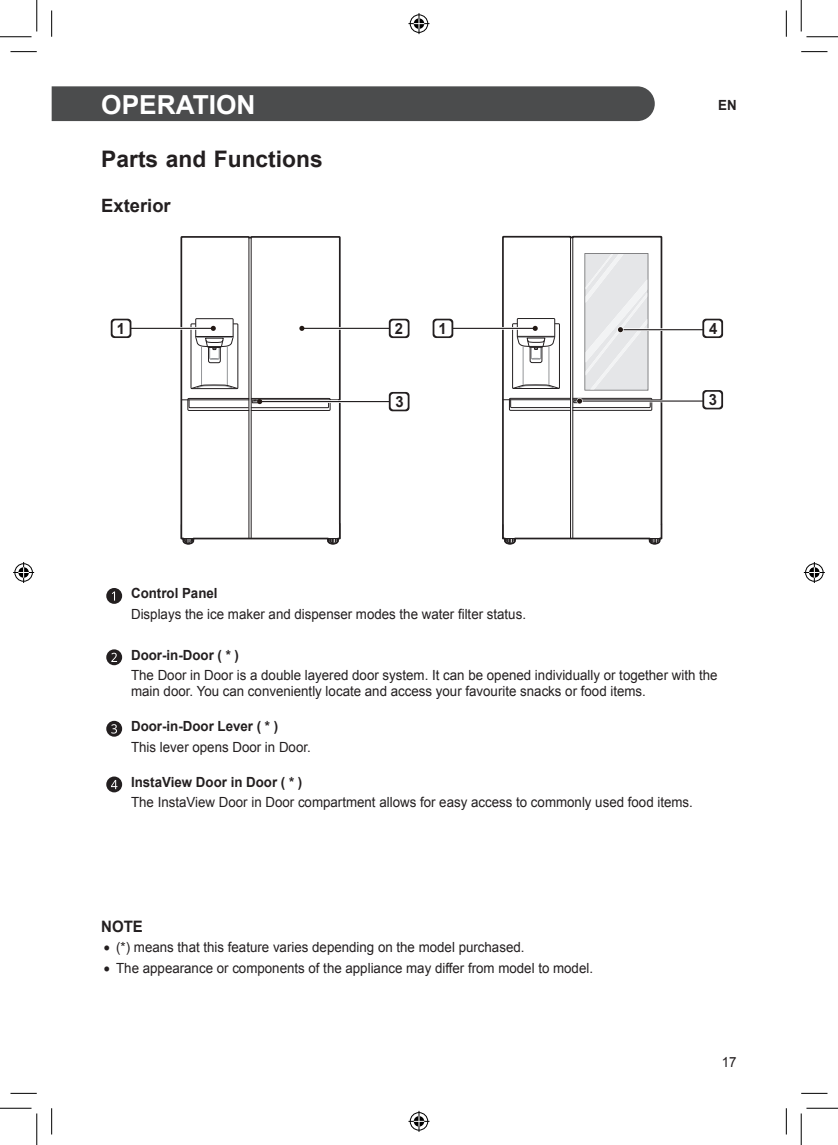
<style>
.page{position:relative;width:838px;height:1145px;background:#fff}
.page>*{position:absolute;margin:0;border:0;box-sizing:border-box;transform-origin:0 0}
.t1{font:700 26.25px "Arial";color:#fff}
.t2{font:700 22.75px "Arial";color:#231f20}
.t3{font:700 18.38px "Arial";color:#231f20}
.t4{font:700 15.75px "Arial";color:#231f20;scale:.95 1}
.t5{font:700 15.4px "Arial";color:#231f20;scale:.96 1}
.t6{font:14px/15.8px "Arial";color:#231f20;scale:.95 1}
.t7{font:700 14px "Arial";color:#231f20;scale:.95 1}
</style>
<div class="page">
<div style="left:52px;top:86px;width:602px;height:35px;background:#4b4c4d"></div>
<svg style="left:180px;top:236px;width:161px;height:309px"></svg>
<div style="left:191px;top:324px;width:47px;height:65px;border:1px solid #231f20"></div>
<hr style="left:201px;top:347px;width:1px;height:38px;background:#939598">
<hr style="left:227px;top:347px;width:1px;height:38px;background:#939598">
<svg style="left:191px;top:385px;width:47px;height:4px"></svg>
<hr style="left:248px;top:238px;width:1px;height:301px;background:#231f20">
<hr style="left:251px;top:238px;width:1px;height:301px;background:#231f20">
<hr style="left:123px;top:327px;width:90px;height:3px;background:#fff">
<hr style="left:123px;top:328px;width:90px;height:1px;background:#231f20">
<svg style="left:111px;top:319px;width:20px;height:19px"></svg>
<div style="left:112px;top:320px;width:18px;height:16px;background:#fff;border-radius:3px"></div>
<svg style="left:195px;top:318px;width:39px;height:45px"></svg>
<hr style="left:302px;top:327px;width:90px;height:3px;background:#fff">
<hr style="left:302px;top:328px;width:90px;height:1px;background:#231f20">
<svg style="left:299px;top:326px;width:5px;height:5px"></svg>
<svg style="left:389px;top:319px;width:20px;height:19px"></svg>
<div style="left:390px;top:320px;width:17px;height:16px;background:#fff;border-radius:3px"></div>
<hr style="left:260px;top:400px;width:142px;height:3px;background:#fff">
<hr style="left:260px;top:401px;width:142px;height:1px;background:#231f20">
<svg style="left:187px;top:398px;width:152px;height:13px"></svg>
<svg style="left:389px;top:392px;width:20px;height:19px"></svg>
<div style="left:390px;top:394px;width:17px;height:16px;background:#fff;border-radius:3px"></div>
<svg style="left:502px;top:236px;width:161px;height:309px"></svg>
<div style="left:512px;top:323px;width:47px;height:66px;border:1px solid #231f20"></div>
<hr style="left:522px;top:347px;width:1px;height:37px;background:#939598">
<hr style="left:548px;top:347px;width:1px;height:37px;background:#939598">
<svg style="left:512px;top:385px;width:47px;height:4px"></svg>
<hr style="left:570px;top:237px;width:1px;height:302px;background:#231f20">
<hr style="left:572px;top:237px;width:1px;height:302px;background:#231f20">
<hr style="left:445px;top:327px;width:90px;height:3px;background:#fff">
<hr style="left:445px;top:328px;width:90px;height:1px;background:#231f20">
<svg style="left:432px;top:319px;width:21px;height:19px"></svg>
<div style="left:434px;top:320px;width:17px;height:16px;background:#fff;border-radius:3px"></div>
<hr style="left:620px;top:329px;width:90px;height:2px;background:#fff">
<hr style="left:620px;top:329px;width:90px;height:1px;background:#231f20">
<svg style="left:702px;top:319px;width:21px;height:19px"></svg>
<div style="left:704px;top:320px;width:17px;height:16px;background:#fff;border-radius:3px"></div>
<svg style="left:516px;top:318px;width:39px;height:45px"></svg>
<svg style="left:584px;top:253px;width:64px;height:138px"></svg>
<hr style="left:579px;top:400px;width:129px;height:2px;background:#231f20">
<svg style="left:702px;top:390px;width:21px;height:19px"></svg>
<div style="left:704px;top:392px;width:17px;height:16px;background:#fff;border-radius:3px"></div>
<svg style="left:509px;top:398px;width:151px;height:13px"></svg>
<div style="left:106px;top:588px;width:16px;height:16px;background:#231f20;border-radius:50%"></div>
<svg style="left:112px;top:591px;width:3px;height:10px"></svg>
<svg style="left:106px;top:649px;width:16px;height:16px"></svg>
<svg style="left:111px;top:653px;width:6px;height:9px"></svg>
<div style="left:106px;top:721px;width:16px;height:16px;background:#231f20;border-radius:50%"></div>
<svg style="left:111px;top:724px;width:6px;height:10px"></svg>
<div style="left:106px;top:777px;width:16px;height:15px;background:#231f20;border-radius:50%"></div>
<svg style="left:111px;top:780px;width:6px;height:9px"></svg>
<svg style="left:10px;top:51px;width:27px;height:1px"></svg>
<svg style="left:801px;top:51px;width:26px;height:1px"></svg>
<svg style="left:10px;top:1093px;width:27px;height:1px"></svg>
<svg style="left:801px;top:1093px;width:26px;height:1px"></svg>
<svg style="left:51px;top:10px;width:1px;height:27px"></svg>
<svg style="left:51px;top:1108px;width:1px;height:26px"></svg>
<svg style="left:786px;top:10px;width:1px;height:27px"></svg>
<svg style="left:786px;top:1108px;width:1px;height:26px"></svg>
<hr style="left:0;top:36px;width:32px;height:1px;background:#000">
<hr style="left:806px;top:36px;width:31px;height:1px;background:#000">
<hr style="left:0;top:1108px;width:32px;height:1px;background:#000">
<hr style="left:806px;top:1108px;width:31px;height:1px;background:#000">
<hr style="left:36px;top:0;width:1px;height:31px;background:#000">
<hr style="left:36px;top:1113px;width:1px;height:32px;background:#000">
<hr style="left:800px;top:0;width:1px;height:31px;background:#000">
<hr style="left:800px;top:1113px;width:1px;height:32px;background:#000">
<svg style="left:408px;top:13px;width:21px;height:21px"></svg>
<svg style="left:408px;top:1111px;width:21px;height:21px"></svg>
<svg style="left:13px;top:562px;width:21px;height:21px"></svg>
<svg style="left:803px;top:562px;width:21px;height:21px"></svg>
<h1 class="t1" style="left:101px;top:86px;width:156px">OPERATION</h1>
<p class="t7" style="left:718px;top:95px;width:21px">EN</p>
<h2 class="t2" style="left:101px;top:143px;width:223px">Parts and Functions</h2>
<h3 class="t3" style="left:101px;top:193px;width:71px">Exterior</h3>
<p class="t5" style="left:117px;top:317px;width:10px">1</p>
<p class="t5" style="left:395px;top:317px;width:10px">2</p>
<p class="t5" style="left:395px;top:391px;width:10px">3</p>
<p class="t5" style="left:438px;top:319px;width:10px">1</p>
<p class="t5" style="left:709px;top:319px;width:10px">4</p>
<p class="t5" style="left:708px;top:391px;width:10px">3</p>
<p class="t7" style="left:131px;top:583px;width:93px">Control Panel</p>
<p class="t6" style="left:131px;top:606px;width:417px">Displays the ice maker and dispenser modes the water filter status.</p>
<p class="t7" style="left:131px;top:645px;width:115px">Door-in-Door ( * )</p>
<p class="t6" style="left:131px;top:667px;width:619px">The Door in Door is a double layered door system. It can be opened individually or together with the main door. You can conveniently locate and access your favourite snacks or food items.</p>
<p class="t7" style="left:131px;top:716px;width:156px">Door-in-Door Lever ( * )</p>
<p class="t6" style="left:131px;top:739px;width:191px">This lever opens Door in Door.</p>
<p class="t7" style="left:131px;top:772px;width:182px">InstaView Door in Door ( * )</p>
<p class="t6" style="left:131px;top:795px;width:593px">The InstaView Door in Door compartment allows for easy access to commonly used food items.</p>
<p class="t4" style="left:101px;top:915px;width:45px">NOTE</p>
<p class="t6" style="left:104px;top:940px;width:444px">• (*) means that this feature varies depending on the model purchased.</p>
<p class="t6" style="left:104px;top:960px;width:516px">• The appearance or components of the appliance may differ from model to model.</p>
<p class="t6" style="left:721px;top:1054px;width:17px">17</p>
</div>
